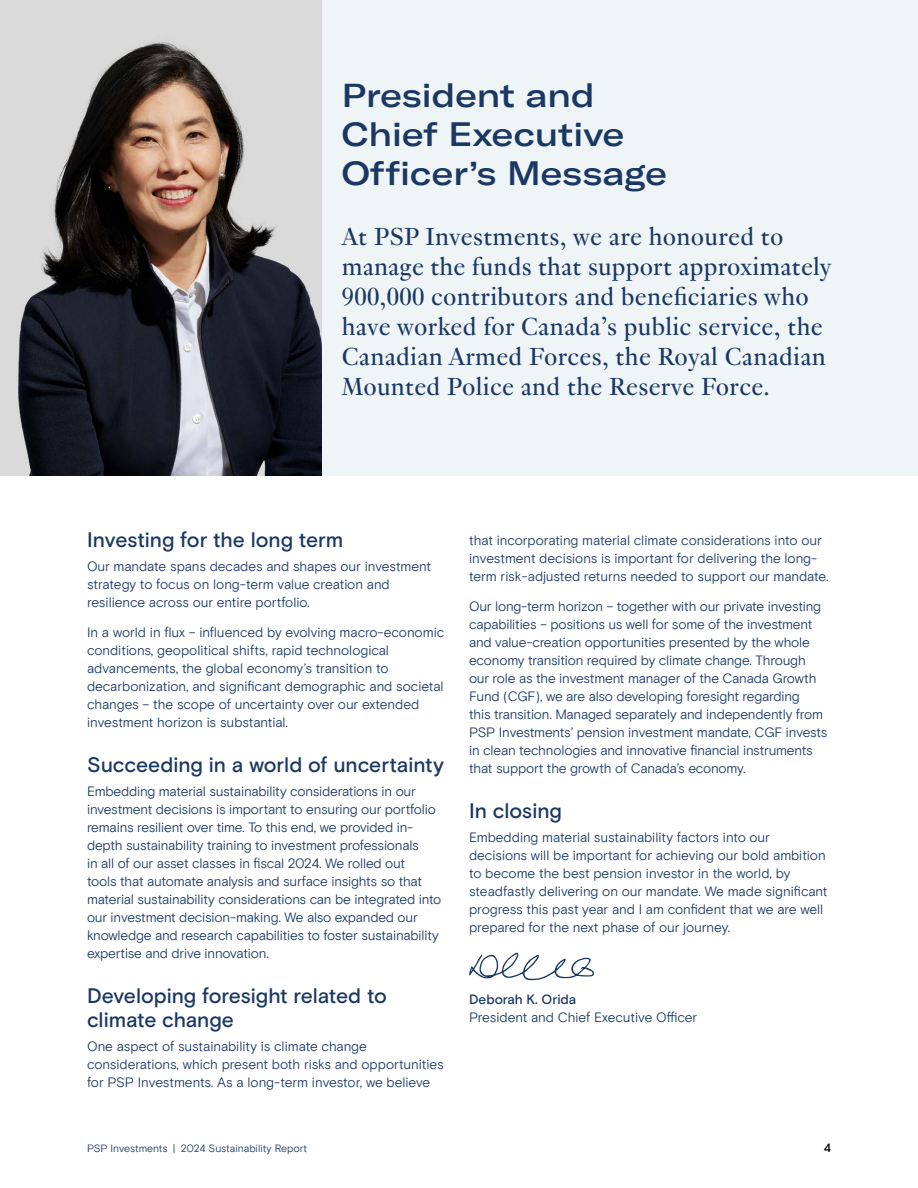
<style>
.page{position:relative;width:918px;height:1188px;background:#fff}
.page>*{position:absolute;margin:0;border:0;box-sizing:border-box;transform-origin:0 0}
.H1{font:500 expanded 33px/39px "GT America";color:#1a3863}
.Intro{font:27px/30px "Genath";letter-spacing:.01em;color:#1a3863}
.H2{font:500 21px/24px "Basis Grotesque";color:#1a3863}
.Body{font:13.5px/18px "Basis Grotesque Pro Off White";letter-spacing:-.01em;color:#1a3863}
.t1{font:500 12px "Basis Grotesque";color:#000}
.t2{font:10.5px "Basis Grotesque Pro Off White";letter-spacing:-.01em;color:#1a3863}
.s1{font-family:"Basis Grotesque";font-weight:500}
</style>
<div class="page">
<div style="left:0;top:0;width:918px;height:476px;background:#eff4f6"></div>
<img style="left:0;top:0;width:321px;height:476px">
<svg style="left:469px;top:953px;width:125px;height:27px"></svg>
<p class="H1" style="left:342px;top:76px;width:327px">President and<br>Chief Executive<br>Officer’s Message</p>
<p class="Intro" style="left:342px;top:219px;width:491px">At PSP Investments, we are honoured to manage the funds that support approximately 900,000 contributors and beneficiaries who have worked for Canada’s public service, the Canadian Armed Forces, the Royal Canadian Mounted Police and the Reserve Force.</p>
<p class="H2" style="left:87px;top:528px;width:258px">Investing for the long term</p>
<p class="Body" style="left:87px;top:558px;width:346px">Our mandate spans decades and shapes our investment strategy to focus on long-term value creation and resilience across our entire portfolio.</p>
<p class="Body" style="left:87px;top:624px;width:359px">In a world in flux – influenced by evolving macro-economic conditions, geopolitical shifts, rapid technological advancements, the global economy’s transition to decarbonization, and significant demographic and societal changes – the scope of uncertainty over our extended investment horizon is substantial.</p>
<p class="H2" style="left:87px;top:753px;width:358px">Succeeding in a world of uncertainty</p>
<p class="Body" style="left:87px;top:783px;width:356px">Embedding material sustainability considerations in our investment decisions is important to ensuring our portfolio remains resilient over time. To this end, we provided in&shy;depth sustainability training to investment professionals<br>in all of our asset classes in fiscal 2024. We rolled out<br>tools that automate analysis and surface insights so that material sustainability considerations can be integrated into our investment decision-making. We also expanded our knowledge and research capabilities to foster sustainability expertise and drive innovation.</p>
<p class="H2" style="left:87px;top:984px;width:301px">Developing foresight related to climate change</p>
<p class="Body" style="left:87px;top:1038px;width:358px">One aspect of sustainability is climate change considerations, which present both risks and opportunities for PSP Investments. As a long-term investor, we believe</p>
<p class="Body" style="left:469px;top:532px;width:361px">that incorporating material climate considerations into our investment decisions is important for delivering the long&shy;term risk-adjusted returns needed to support our mandate.</p>
<p class="Body" style="left:469px;top:598px;width:360px">Our long-term horizon – together with our private investing capabilities – positions us well for some of the investment and value-creation opportunities presented by the whole economy transition required by climate change. Through our role as the investment manager of the Canada Growth Fund (CGF), we are also developing foresight regarding<br>this transition. Managed separately and independently from PSP Investments’ pension investment mandate, CGF invests in clean technologies and innovative financial instruments that support the growth of Canada’s economy.</p>
<p class="H2" style="left:469px;top:799px;width:94px">In closing</p>
<p class="Body" style="left:469px;top:829px;width:360px">Embedding material sustainability factors into our decisions will be important for achieving our bold ambition to become the best pension investor in the world, by steadfastly delivering on our mandate. We made significant progress this past year and I am confident that we are well prepared for the next phase of our journey.</p>
<p class="Body" style="left:469px;top:991px;width:230px"><span class="s1">Deborah K. Orida<br></span>President and Chief Executive Officer</p>
<p class="t2" style="left:87px;top:1142px;width:222px">PSP Investments | 2024 Sustainability Report</p>
<p class="t1" style="left:824px;top:1141px;width:9px">4</p>
</div>
